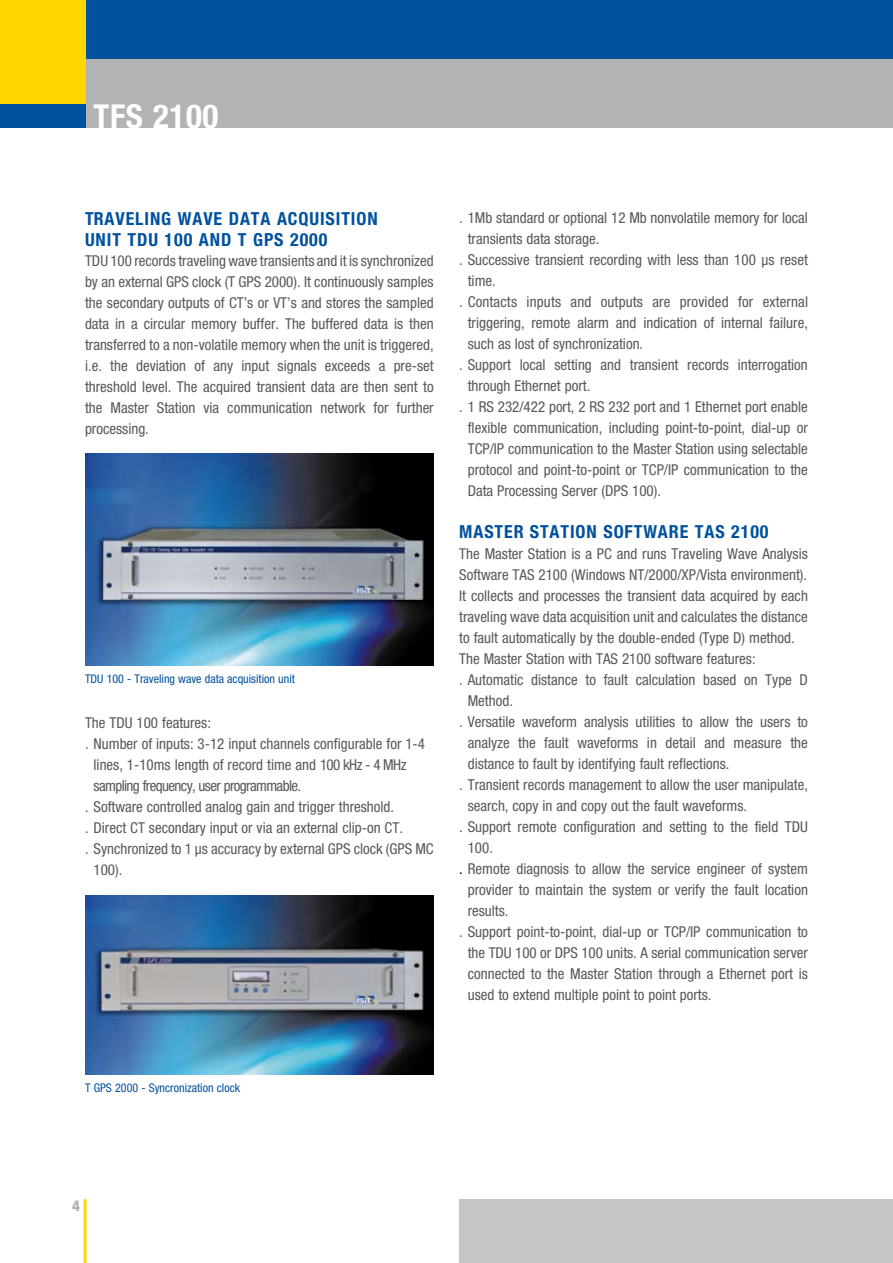
<style>
.page{position:relative;width:893px;height:1263px;background:#fff}
.page>*{position:absolute;margin:0;border:0;box-sizing:border-box;transform-origin:0 0}
.t1{font:700 condensed 33px "Helvetica Neue";letter-spacing:.02em;color:#fff}
.t2{font:700 condensed 18px/21px "Helvetica Neue";letter-spacing:.05em;color:#00519e}
.t3{font:condensed 15px/21px "Helvetica Neue";color:#58585a;text-align:justify}
.t4{font:condensed 15px "Helvetica Neue";letter-spacing:-.04em;color:#58585a}
.t5{font:900 condensed 15px "Helvetica Neue";color:#b1b3b4}
.t6{font:condensed 12px "Helvetica Neue";color:#00519e}
.s1{color:#000}
</style>
<div class="page">
<hr style="left:84px;top:1199px;width:3px;height:64px;background:#ffd600">
<div style="left:459px;top:1199px;width:434px;height:64px;background:#c5c6c8"></div>
<div style="left:0;top:0;width:893px;height:128px;background:#00519e"></div>
<div style="left:0;top:60px;width:893px;height:68px;background:#b1b3b4"></div>
<div style="left:0;top:0;width:85px;height:128px;background:#ffd600"></div>
<div style="left:0;top:104px;width:85px;height:24px;background:#00519e"></div>
<img style="left:85px;top:453px;width:349px;height:213px">
<img style="left:85px;top:896px;width:349px;height:179px">
<h1 class="t1" style="left:94px;top:96px;width:126px">TFS 2100</h1>
<p class="t2" style="left:85px;top:208px;width:294px">TRAVELING WAVE DATA ACQUISITION<br>UNIT TDU 100 AND T GPS 2000</p>
<p class="t3" style="left:85px;top:250px;width:350px">TDU 100 records traveling wave transients and it is synchronized by an external GPS clock (T GPS 2000). It continuously samples the secondary outputs of CT’s or VT’s and stores the sampled data in a circular memory buffer. The buffered data is then transferred to a non-volatile memory when the unit is triggered, i.e. the deviation of any input signals exceeds a pre-set threshold level. The acquired transient data are then sent to the Master Station via communication network for further processing.</p>
<p class="t6" style="left:85px;top:671px;width:211px">TDU 100 - Traveling wave data acquisition unit</p>
<p class="t3" style="left:85px;top:712px;width:127px">The TDU 100 features:</p>
<p class="t3" style="left:85px;top:733px;width:342px">. Number of inputs: 3-12 input channels configurable for 1-4</p>
<p class="t3" style="left:94px;top:754px;width:314px">lines, 1-10ms length of record time and 100 kHz - 4 MHz</p>
<p class="t4" style="left:94px;top:777px;width:209px">sampling frequency, user programmable.</p>
<p class="t3" style="left:85px;top:796px;width:311px">. Software controlled analog gain and trigger threshold.</p>
<p class="t3" style="left:85px;top:817px;width:319px">. Direct CT secondary input or via an external clip-on CT.</p>
<p class="t3" style="left:85px;top:838px;width:350px">. Synchronized to 1 µs accuracy by external GPS clock (GPS MC</p>
<p class="t3" style="left:94px;top:859px;width:30px">100).</p>
<p class="t3" style="left:459px;top:207px;width:350px">. 1Mb standard or optional 12 Mb nonvolatile memory for local</p>
<p class="t3" style="left:468px;top:228px;width:133px">transients data storage.</p>
<p class="t3" style="left:459px;top:249px;width:350px">. Successive transient recording with less than 100 µs reset</p>
<p class="t3" style="left:468px;top:270px;width:30px">time.</p>
<p class="t3" style="left:459px;top:291px;width:350px">. Contacts inputs and outputs are provided for external</p>
<p class="t3" style="left:468px;top:312px;width:342px">triggering, remote alarm and indication of internal failure,</p>
<p class="t3" style="left:468px;top:333px;width:177px">such as lost of synchronization.</p>
<p class="t3" style="left:459px;top:354px;width:350px">. Support local setting and transient records interrogation</p>
<p class="t3" style="left:468px;top:375px;width:124px">through Ethernet port.</p>
<p class="t3" style="left:459px;top:396px;width:350px">. 1 RS 232/422 port, 2 RS 232 port and 1 Ethernet port enable</p>
<p class="t3" style="left:468px;top:417px;width:342px">flexible communication, including point-to-point, dial-up or</p>
<p class="t3" style="left:468px;top:438px;width:342px">TCP/IP communication to the Master Station using selectable</p>
<p class="t3" style="left:468px;top:459px;width:342px">protocol and point-to-point or TCP/IP communication to the</p>
<p class="t3" style="left:468px;top:480px;width:195px">Data Processing Server (DPS 100).</p>
<p class="t2" style="left:459px;top:520px;width:311px">MASTER STATION SOFTWARE TAS 2100</p>
<p class="t3" style="left:459px;top:543px;width:350px">The Master Station is a PC and runs Traveling Wave Analysis</p>
<p class="t3" style="left:459px;top:564px;width:349px">Software TAS 2100 (Windows NT/2000/XP/Vista environment).</p>
<p class="t3" style="left:459px;top:585px;width:350px">It collects and processes the transient data acquired by each</p>
<p class="t3" style="left:459px;top:606px;width:350px">traveling wave data acquisition unit and calculates the distance</p>
<p class="t3" style="left:459px;top:627px;width:337px">to fault automatically by the double-ended (Type D) method.</p>
<p class="t3" style="left:459px;top:648px;width:298px">The Master Station with TAS 2100 software features:</p>
<p class="t3" style="left:459px;top:669px;width:350px">. Automatic distance to fault calculation based on Type D</p>
<p class="t3" style="left:468px;top:690px;width:47px">Method.</p>
<p class="t3" style="left:459px;top:711px;width:350px">. Versatile waveform analysis utilities to allow the users to</p>
<p class="t3" style="left:468px;top:732px;width:342px">analyze the fault waveforms in detail and measure the</p>
<p class="t3" style="left:468px;top:753px;width:263px">distance to fault by identifying fault reflections.</p>
<p class="t3" style="left:459px;top:774px;width:350px">. Transient records management to allow the user manipulate,</p>
<p class="t3" style="left:468px;top:795px;width:281px">search, copy in and copy out the fault waveforms.</p>
<p class="t3" style="left:459px;top:816px;width:350px">. Support remote configuration and setting to the field TDU</p>
<p class="t3" style="left:468px;top:837px;width:27px">100.</p>
<p class="t3" style="left:459px;top:858px;width:350px"><span class="s1">.</span> Remote diagnosis to allow the service engineer of system</p>
<p class="t3" style="left:468px;top:879px;width:342px">provider to maintain the system or verify the fault location</p>
<p class="t3" style="left:468px;top:900px;width:42px">results.</p>
<p class="t3" style="left:459px;top:921px;width:350px">. Support point-to-point, dial-up or TCP/IP communication to</p>
<p class="t3" style="left:468px;top:942px;width:342px">the TDU 100 or DPS 100 units. A serial communication server</p>
<p class="t3" style="left:468px;top:963px;width:342px">connected to the Master Station through a Ethernet port is</p>
<p class="t3" style="left:468px;top:984px;width:245px">used to extend multiple point to point ports.</p>
<p class="t6" style="left:85px;top:1081px;width:157px">T GPS 2000 - Syncronization clock</p>
<p class="t5" style="left:72px;top:1197px;width:9px">4</p>
</div>
